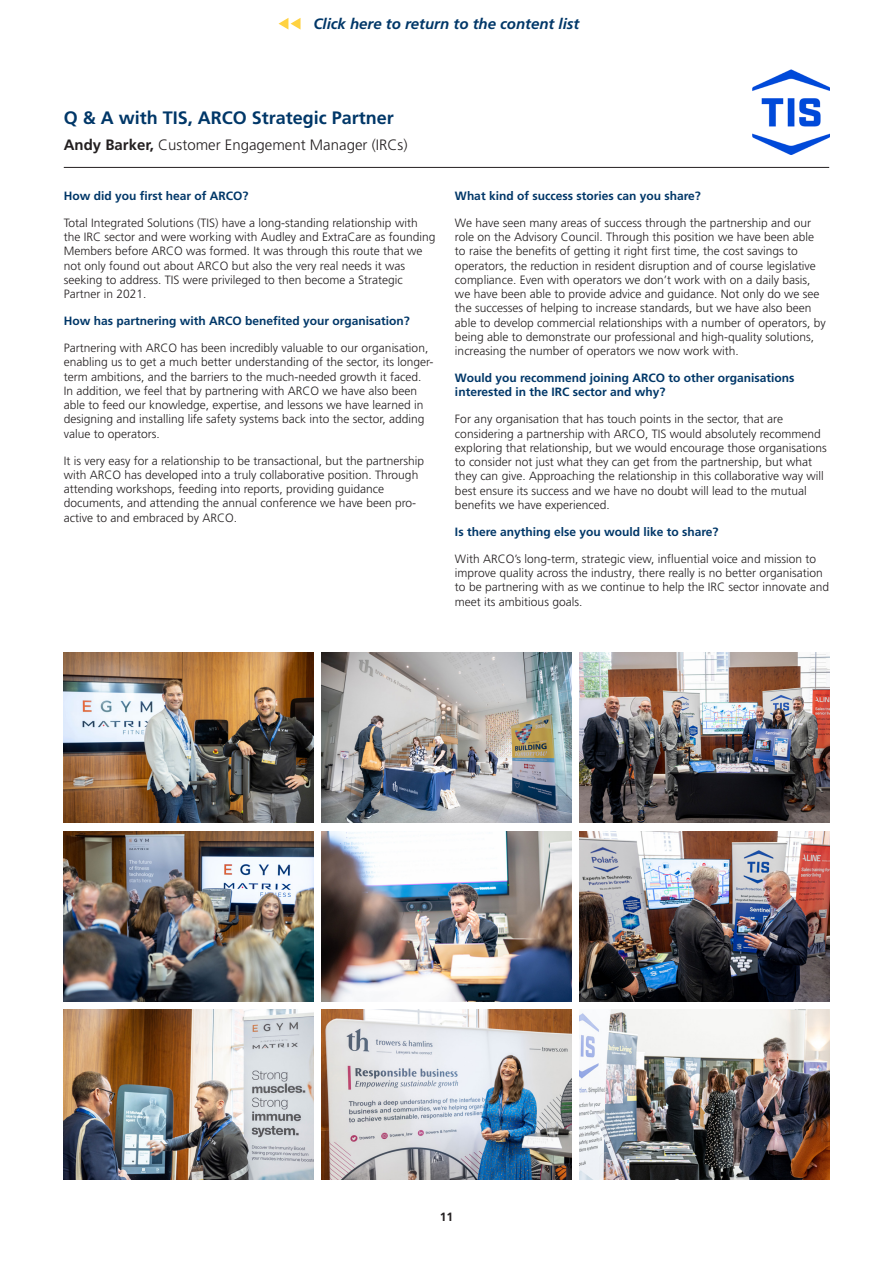
<style>
.page{position:relative;width:893px;height:1263px;background:#fff}
.page>*{position:absolute;margin:0;border:0;box-sizing:border-box;transform-origin:0 0}
.t1{font:700 18px "Frutiger LT Pro";color:#003768}
.t2{font:300 15px "Frutiger LT Pro";color:#231f20}
.t3{font:italic 700 15px "Frutiger LT Pro";color:#003768}
.t4{font:300 12px/14.2px "Frutiger LT Pro";color:#231f20}
.t5{font:700 12px/14.2px "Frutiger LT Pro";color:#003768}
.t6{font:700 12px "Frutiger LT Pro";color:#231f20}
.s1{font-weight:700}
</style>
<div class="page">
<svg style="left:279px;top:18px;width:22px;height:12px"></svg>
<img style="left:580px;top:831px;width:249px;height:170px">
<img style="left:580px;top:652px;width:249px;height:170px">
<img style="left:64px;top:831px;width:249px;height:170px">
<img style="left:64px;top:652px;width:249px;height:170px">
<img style="left:580px;top:1010px;width:249px;height:170px">
<img style="left:64px;top:1010px;width:249px;height:170px">
<img style="left:322px;top:831px;width:249px;height:170px">
<img style="left:322px;top:652px;width:249px;height:170px">
<img style="left:322px;top:1010px;width:249px;height:170px">
<hr style="left:64px;top:167px;width:765px;height:1px;background:#231f20">
<img style="left:753px;top:70px;width:76px;height:85px">
<p class="t3" style="left:314px;top:15px;width:267px">Click here to return to the content list</p>
<h1 class="t1" style="left:64px;top:107px;width:332px">Q &amp; A with TIS, ARCO Strategic Partner</h1>
<p class="t2" style="left:64px;top:136px;width:345px"><span class="s1">Andy Barker,</span> Customer Engagement Manager (IRCs)</p>
<p class="t5" style="left:64px;top:189px;width:186px">How did you first hear of ARCO?</p>
<p class="t4" style="left:64px;top:216px;width:373px">Total Integrated Solutions (TIS) have a long-standing relationship with the IRC sector and were working with Audley and ExtraCare as founding Members before ARCO was formed. It was through this route that we not only found out about ARCO but also the very real needs it was seeking to address. TIS were privileged to then become a Strategic Partner in 2021.</p>
<p class="t5" style="left:64px;top:314px;width:348px">How has partnering with ARCO benefited your organisation?</p>
<p class="t4" style="left:64px;top:341px;width:371px">Partnering with ARCO has been incredibly valuable to our organisation, enabling us to get a much better understanding of the sector, its longer&shy;term ambitions, and the barriers to the much-needed growth it faced.<br>In addition, we feel that by partnering with ARCO we have also been able to feed our knowledge, expertise, and lessons we have learned in designing and installing life safety systems back into the sector, adding value to operators.</p>
<p class="t4" style="left:64px;top:453px;width:362px">It is very easy for a relationship to be transactional, but the partnership with ARCO has developed into a truly collaborative position. Through attending workshops, feeding into reports, providing guidance documents, and attending the annual conference we have been pro&shy;active to and embraced by ARCO.</p>
<p class="t5" style="left:455px;top:189px;width:247px">What kind of success stories can you share?</p>
<p class="t4" style="left:455px;top:216px;width:372px">We have seen many areas of success through the partnership and our role on the Advisory Council. Through this position we have been able to raise the benefits of getting it right first time, the cost savings to operators, the reduction in resident disruption and of course legislative compliance. Even with operators we don’t work with on a daily basis, we have been able to provide advice and guidance. Not only do we see the successes of helping to increase standards, but we have also been able to develop commercial relationships with a number of operators, by being able to demonstrate our professional and high-quality solutions, increasing the number of operators we now work with.</p>
<p class="t5" style="left:455px;top:371px;width:341px">Would you recommend joining ARCO to other organisations interested in the IRC sector and why?</p>
<p class="t4" style="left:455px;top:412px;width:373px">For any organisation that has touch points in the sector, that are considering a partnership with ARCO, TIS would absolutely recommend exploring that relationship, but we would encourage those organisations to consider not just what they can get from the partnership, but what they can give. Approaching the relationship in this collaborative way will best ensure its success and we have no doubt will lead to the mutual benefits we have experienced.</p>
<p class="t5" style="left:455px;top:524px;width:265px">Is there anything else you would like to share?</p>
<p class="t4" style="left:455px;top:552px;width:376px">With ARCO’s long-term, strategic view, influential voice and mission to improve quality across the industry, there really is no better organisation to be partnering with as we continue to help the IRC sector innovate and meet its ambitious goals.</p>
<p class="t6" style="left:440px;top:1209px;width:15px">11</p>
</div>
